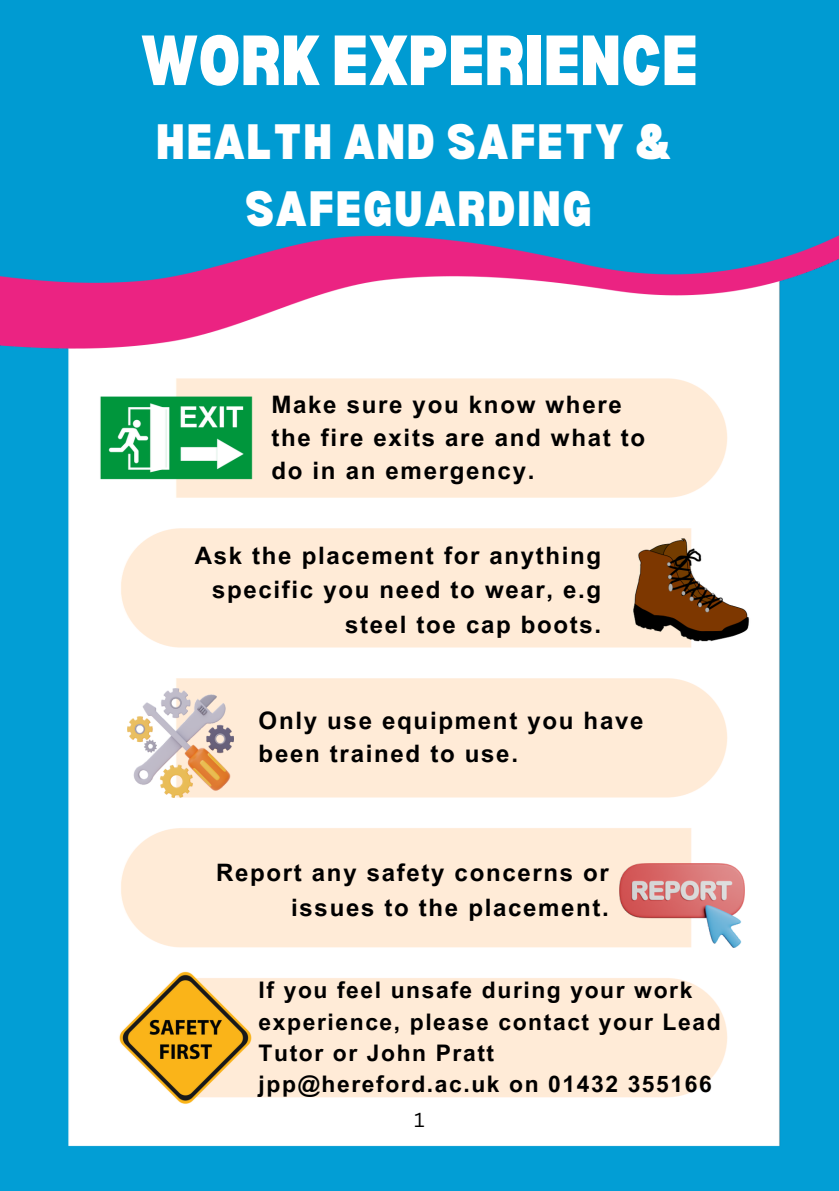
<style>
.page{position:relative;width:839px;height:1191px;background:#fff}
.page>*{position:absolute;margin:0;border:0;box-sizing:border-box;transform-origin:0 0}
.t1{font:900 semi-condensed 69.4px "Bernoru";color:#fff}
.t2{font:900 semi-condensed 48.6px/67.4px "Bernoru";letter-spacing:.035em;color:#fff;text-align:center}
.t3{font:700 24px/34.4px "Arial MT Pro";letter-spacing:.07em;color:#000;text-align:right}
.t4{font:700 22.8px/31.2px "Arial MT Pro";letter-spacing:.07em;color:#000}
.t5{font:19.8px "Canva Sans";color:#000}
</style>
<div class="page">
<div style="left:0;top:0;width:838px;height:1190px;background:#029ed5"></div>
<img style="left:0;top:235px;width:838px;height:912px">
<img style="left:127px;top:688px;width:107px;height:110px">
<img style="left:619px;top:864px;width:125px;height:84px">
<h1 class="t1" style="left:141px;top:21px;width:559px">WORK EXPERIENCE</h1>
<h2 class="t2" style="left:156px;top:106px;width:516px">HEALTH AND SAFETY &amp;<br>SAFEGUARDING</h2>
<p class="t3" style="left:271px;top:391px;width:375px;line-height:33px;text-align:left">Make sure you know where the fire exits are and what to do in an emergency.</p>
<p class="t3" style="left:195px;top:541px;width:408px">Ask the placement for anything specific you need to wear, e.g steel toe cap boots.</p>
<p class="t3" style="left:258px;top:707px;width:386px;line-height:33px;text-align:left">Only use equipment you have been trained to use.</p>
<p class="t3" style="left:216px;top:858px;width:394px">Report any safety concerns or issues to the placement.</p>
<p class="t4" style="left:258px;top:978px;width:463px">If you feel unsafe during your work experience, please contact your Lead<br>Tutor or John Pratt jpp@hereford.ac.uk on 01432 355166</p>
<p class="t5" style="left:414px;top:1105px;width:12px">1</p>
</div>
